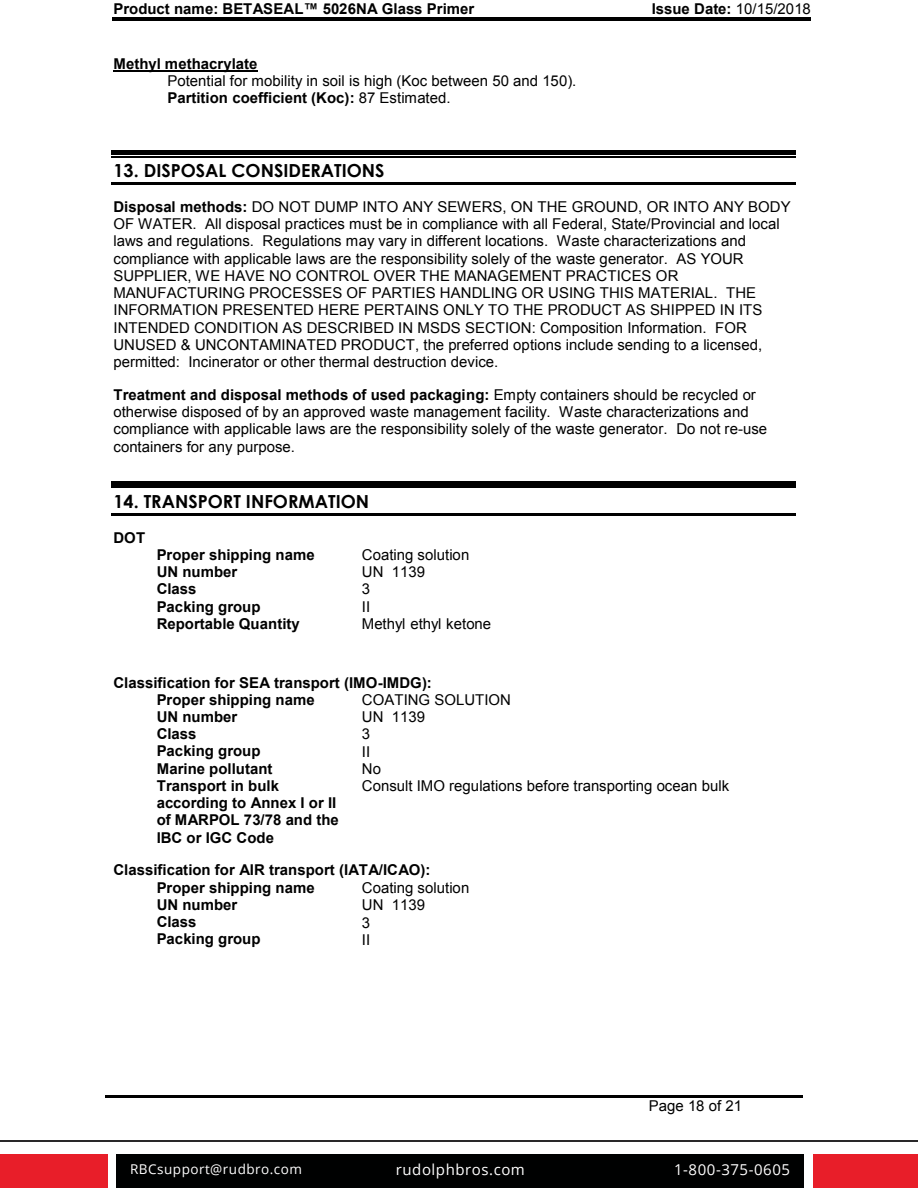
<style>
.page{position:relative;width:918px;height:1188px;background:#fff}
.page>*{position:absolute;margin:0;border:0;box-sizing:border-box;transform-origin:0 0}
.t1{font:700 18px "Century Gothic";color:#000}
.t2{font:15px/17.2px "Arial";color:#000}
.t3{font:700 15px/17.2px "Arial";color:#000}
.t4{font:15px "Open Sans";letter-spacing:.035em;color:#fff}
.t5{font:13.5px "Open Sans";letter-spacing:.035em;color:#fff}
.s1{font-weight:400}
.s2{font-weight:700}
</style>
<div class="page">
<div style="left:813px;top:1155px;width:105px;height:33px;background:#e81e29"></div>
<div style="left:0;top:1155px;width:107px;height:33px;background:#e81e29"></div>
<div style="left:116px;top:1155px;width:688px;height:33px;background:#000101"></div>
<hr style="left:0;top:1140px;width:918px;height:2px;background:#292829">
<hr style="left:112px;top:17px;width:476px;height:4px;background:#000">
<hr style="left:590px;top:17px;width:221px;height:4px;background:#000">
<hr style="left:105px;top:1095px;width:536px;height:2px;background:#000">
<hr style="left:643px;top:1095px;width:159px;height:2px;background:#000">
<hr style="left:114px;top:70px;width:144px;height:2px;background:#000">
<hr style="left:111px;top:151px;width:685px;height:4px;background:#000">
<hr style="left:111px;top:156px;width:685px;height:1px;background:#000">
<hr style="left:111px;top:182px;width:685px;height:3px;background:#000">
<div style="left:111px;top:481px;width:685px;height:5px;background:#000"></div>
<hr style="left:111px;top:487px;width:685px;height:1px;background:#000">
<hr style="left:111px;top:513px;width:685px;height:2px;background:#000">
<p class="t3" style="left:114px;top:0;width:362px">Product name: BETASEAL™ 5026NA Glass Primer</p>
<p class="t3" style="left:652px;top:0;width:161px">Issue Date: <span class="s1">10/15/2018</span></p>
<p class="t3" style="left:114px;top:55px;width:145px">Methyl methacrylate</p>
<p class="t2" style="left:168px;top:73px;width:410px">Potential for mobility in soil is high (Koc between 50 and 150).<br><span class="s2">Partition coefficient (Koc):</span> 87 Estimated.</p>
<p class="t1" style="left:114px;top:157px;width:273px">13. DISPOSAL CONSIDERATIONS</p>
<p class="t2" style="left:114px;top:198px;width:679px"><span class="s2">Disposal methods:</span> DO NOT DUMP INTO ANY SEWERS, ON THE GROUND, OR INTO ANY BODY OF WATER. All disposal practices must be in compliance with all Federal, State/Provincial and local laws and regulations. Regulations may vary in different locations. Waste characterizations and compliance with applicable laws are the responsibility solely of the waste generator. AS YOUR SUPPLIER, WE HAVE NO CONTROL OVER THE MANAGEMENT PRACTICES OR MANUFACTURING PROCESSES OF PARTIES HANDLING OR USING THIS MATERIAL. THE INFORMATION PRESENTED HERE PERTAINS ONLY TO THE PRODUCT AS SHIPPED IN ITS INTENDED CONDITION AS DESCRIBED IN MSDS SECTION: Composition Information. FOR UNUSED &amp; UNCONTAMINATED PRODUCT, the preferred options include sending to a licensed, permitted: Incinerator or other thermal destruction device.</p>
<p class="t2" style="left:114px;top:386px;width:655px"><span class="s2">Treatment and disposal methods of used packaging:</span> Empty containers should be recycled or otherwise disposed of by an approved waste management facility. Waste characterizations and compliance with applicable laws are the responsibility solely of the waste generator. Do not re-use containers for any purpose.</p>
<p class="t1" style="left:114px;top:488px;width:257px">14. TRANSPORT INFORMATION</p>
<p class="t3" style="left:114px;top:529px;width:33px">DOT</p>
<p class="t3" style="left:157px;top:546px;width:160px">Proper shipping name</p>
<p class="t2" style="left:362px;top:546px;width:109px">Coating solution</p>
<p class="t3" style="left:157px;top:564px;width:82px">UN number</p>
<p class="t2" style="left:362px;top:563px;width:65px">UN 1139</p>
<p class="t3" style="left:157px;top:581px;width:41px">Class</p>
<p class="t2" style="left:362px;top:581px;width:10px">3</p>
<p class="t3" style="left:157px;top:598px;width:105px">Packing group</p>
<p class="t2" style="left:362px;top:598px;width:10px">II</p>
<p class="t3" style="left:157px;top:615px;width:145px">Reportable Quantity</p>
<p class="t2" style="left:362px;top:615px;width:131px">Methyl ethyl ketone</p>
<p class="t3" style="left:157px;top:674px;width:277px;text-indent:-43px">Classification for SEA transport (IMO-IMDG):<br>Proper shipping name</p>
<p class="t2" style="left:362px;top:691px;width:151px">COATING SOLUTION</p>
<p class="t3" style="left:157px;top:709px;width:82px">UN number</p>
<p class="t2" style="left:362px;top:708px;width:65px">UN 1139</p>
<p class="t3" style="left:157px;top:726px;width:41px">Class</p>
<p class="t2" style="left:362px;top:726px;width:10px">3</p>
<p class="t3" style="left:157px;top:743px;width:105px">Packing group</p>
<p class="t2" style="left:362px;top:743px;width:10px">II</p>
<p class="t3" style="left:157px;top:760px;width:117px">Marine pollutant</p>
<p class="t2" style="left:362px;top:760px;width:21px">No</p>
<p class="t3" style="left:157px;top:778px;width:184px">Transport in bulk according to Annex I or II of MARPOL 73/78 and the<br>IBC or IGC Code</p>
<p class="t2" style="left:362px;top:777px;width:369px">Consult IMO regulations before transporting ocean bulk</p>
<p class="t3" style="left:157px;top:862px;width:275px;text-indent:-43px">Classification for AIR transport (IATA/ICAO):<br>Proper shipping name</p>
<p class="t2" style="left:362px;top:879px;width:109px">Coating solution</p>
<p class="t3" style="left:157px;top:897px;width:82px">UN number</p>
<p class="t2" style="left:362px;top:896px;width:65px">UN 1139</p>
<p class="t3" style="left:157px;top:914px;width:41px">Class</p>
<p class="t2" style="left:362px;top:914px;width:10px">3</p>
<p class="t3" style="left:157px;top:931px;width:105px">Packing group</p>
<p class="t2" style="left:362px;top:931px;width:10px">II</p>
<p class="t2" style="left:649px;top:1097px;width:95px">Page 18 of 21</p>
<p class="t5" style="left:130px;top:1160px;width:173px">RBCsupport@rudbro.com</p>
<p class="t4" style="left:396px;top:1160px;width:131px">rudolphbros.com</p>
<p class="t4" style="left:674px;top:1160px;width:117px">1-800-375-0605</p>
</div>
